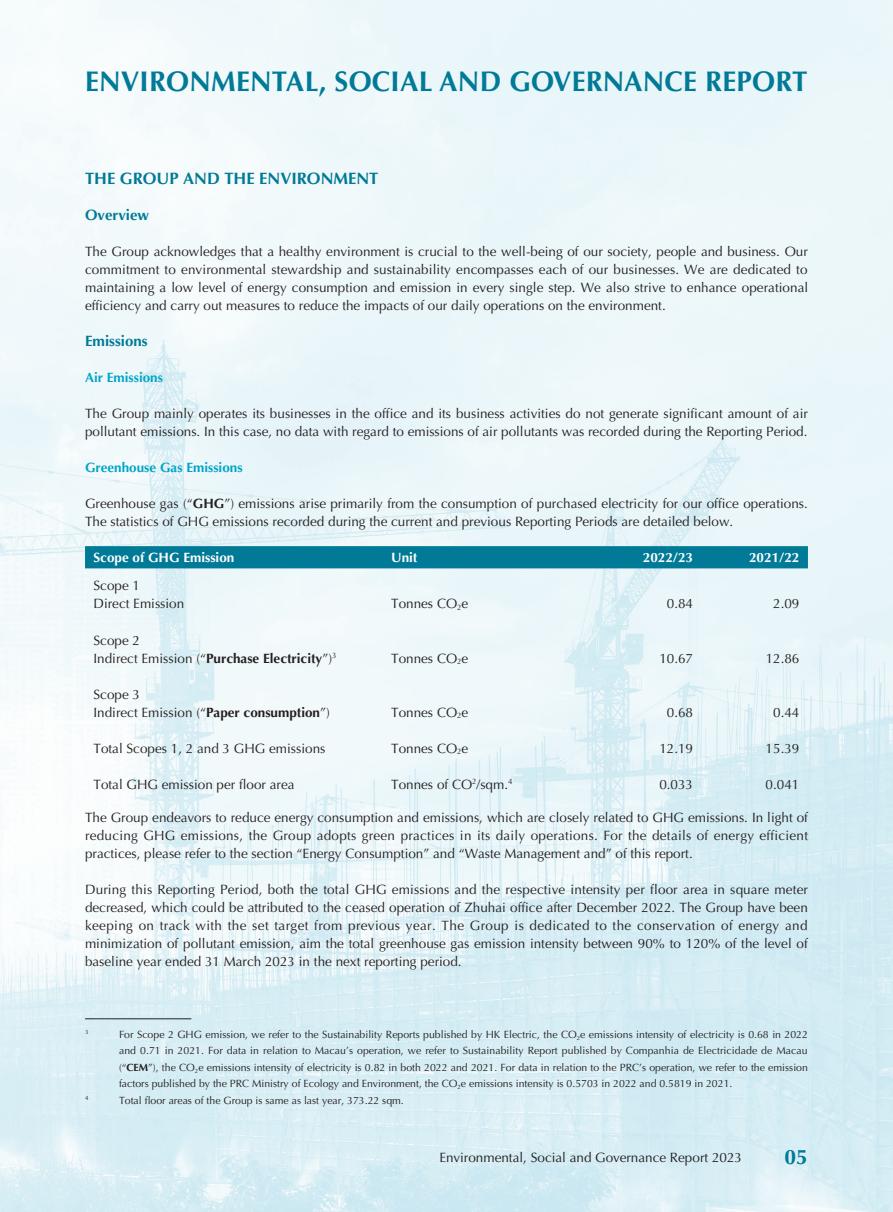
<style>
.page{position:relative;width:893px;height:1212px;background:#fff}
.page>*{position:absolute;margin:0;border:0;box-sizing:border-box;transform-origin:0 0}
.t1{font:700 28.5px "Optima LT Std";letter-spacing:.01em;color:#007a96}
.t2{font:700 21px "Optima LT Std";color:#007a96}
._01_H1{font:700 16.5px "Optima LT Std";color:#007a96}
._02_H2{font:700 15px "Optima LT Std";color:#007a96}
._00_txt{font:13.5px/18px "Optima LT Std";color:#231f20;text-align:justify}
._50_Table_txt{font:13.5px "Optima LT Std";color:#231f20}
._50_Table_txt-2{font:700 13.5px "Optima LT Std";color:#fff}
._03_H3{font:700 13.5px "Optima LT Std";color:#00a5c7}
._06_Notes{font:10.5px/16.5px "Optima LT Std";color:#231f20;text-align:justify}
._06_Notes-2{font:6.15px "Optima LT Std";color:#231f20}
.s1{font-weight:700}
</style>
<div class="page">
<img style="left:0;top:0;width:893px;height:1212px">
<div style="left:85px;top:546px;width:723px;height:22px;background:#007a96"></div>
<hr style="left:85px;top:1018px;width:106px;height:1px;background:#231f20">
<h1 class="t1" style="left:85px;top:65px;width:724px">ENVIRONMENTAL, SOCIAL AND GOVERNANCE REPORT</h1>
<p class="_01_H1" style="left:85px;top:169px;width:295px">THE GROUP AND THE ENVIRONMENT</p>
<p class="_02_H2" style="left:85px;top:206px;width:66px">Overview</p>
<p class="_00_txt" style="left:85px;top:242px;width:725px">The Group acknowledges that a healthy environment is crucial to the well-being of our society, people and business. Our commitment to environmental stewardship and sustainability encompasses each of our businesses. We are dedicated to maintaining a low level of energy consumption and emission in every single step. We also strive to enhance operational efficiency and carry out measures to reduce the impacts of our daily operations on the environment.</p>
<p class="_02_H2" style="left:85px;top:332px;width:64px">Emissions</p>
<p class="_03_H3" style="left:85px;top:369px;width:80px">Air Emissions</p>
<p class="_00_txt" style="left:85px;top:404px;width:724px">The Group mainly operates its businesses in the office and its business activities do not generate significant amount of air pollutant emissions. In this case, no data with regard to emissions of air pollutants was recorded during the Reporting Period.</p>
<p class="_03_H3" style="left:85px;top:459px;width:159px">Greenhouse Gas Emissions</p>
<p class="_00_txt" style="left:85px;top:494px;width:724px">Greenhouse gas (“<span class="s1">GHG</span>”) emissions arise primarily from the consumption of purchased electricity for our office operations.<br>The statistics of GHG emissions recorded during the current and previous Reporting Periods are detailed below.</p>
<p class="_50_Table_txt-2" style="left:94px;top:549px;width:142px">Scope of GHG Emission</p>
<p class="_50_Table_txt-2" style="left:391px;top:549px;width:28px">Unit</p>
<p class="_50_Table_txt-2" style="left:643px;top:549px;width:52px">2022/23</p>
<p class="_50_Table_txt-2" style="left:749px;top:549px;width:52px">2021/22</p>
<p class="_50_Table_txt" style="left:94px;top:578px;width:48px">Scope 1</p>
<p class="_50_Table_txt" style="left:94px;top:596px;width:92px">Direct Emission</p>
<p class="_50_Table_txt" style="left:391px;top:596px;width:79px">Tonnes CO<sub>2</sub>e</p>
<p class="_50_Table_txt" style="left:667px;top:596px;width:28px">0.84</p>
<p class="_50_Table_txt" style="left:773px;top:596px;width:28px">2.09</p>
<p class="_50_Table_txt" style="left:94px;top:632px;width:48px">Scope 2</p>
<p class="_50_Table_txt" style="left:94px;top:650px;width:244px">Indirect Emission (“<span class="s1">Purchase Electricity</span>”)<sup>3</sup></p>
<p class="_50_Table_txt" style="left:391px;top:650px;width:79px">Tonnes CO<sub>2</sub>e</p>
<p class="_50_Table_txt" style="left:659px;top:650px;width:35px">10.67</p>
<p class="_50_Table_txt" style="left:766px;top:650px;width:35px">12.86</p>
<p class="_50_Table_txt" style="left:94px;top:686px;width:48px">Scope 3</p>
<p class="_50_Table_txt" style="left:94px;top:704px;width:238px">Indirect Emission (“<span class="s1">Paper consumption</span>”)</p>
<p class="_50_Table_txt" style="left:391px;top:704px;width:79px">Tonnes CO<sub>2</sub>e</p>
<p class="_50_Table_txt" style="left:667px;top:704px;width:28px">0.68</p>
<p class="_50_Table_txt" style="left:773px;top:704px;width:28px">0.44</p>
<p class="_50_Table_txt" style="left:94px;top:740px;width:233px">Total Scopes 1, 2 and 3 GHG emissions</p>
<p class="_50_Table_txt" style="left:391px;top:740px;width:79px">Tonnes CO<sub>2</sub>e</p>
<p class="_50_Table_txt" style="left:659px;top:740px;width:35px">12.19</p>
<p class="_50_Table_txt" style="left:766px;top:740px;width:35px">15.39</p>
<p class="_50_Table_txt" style="left:94px;top:776px;width:203px">Total GHG emission per floor area</p>
<p class="_50_Table_txt" style="left:391px;top:776px;width:123px">Tonnes of CO<sup>2</sup>/sqm.<sup>4</sup></p>
<p class="_50_Table_txt" style="left:659px;top:776px;width:35px">0.033</p>
<p class="_50_Table_txt" style="left:766px;top:776px;width:35px">0.041</p>
<p class="_00_txt" style="left:85px;top:809px;width:725px">The Group endeavors to reduce energy consumption and emissions, which are closely related to GHG emissions. In light of reducing GHG emissions, the Group adopts green practices in its daily operations. For the details of energy efficient practices, please refer to the section “Energy Consumption” and “Waste Management and” of this report.</p>
<p class="_00_txt" style="left:85px;top:881px;width:725px">During this Reporting Period, both the total GHG emissions and the respective intensity per floor area in square meter decreased, which could be attributed to the ceased operation of Zhuhai office after December 2022. The Group have been keeping on track with the set target from previous year. The Group is dedicated to the conservation of energy and minimization of pollutant emission, aim the total greenhouse gas emission intensity between 90% to 120% of the level of baseline year ended 31 March 2023 in the next reporting period.</p>
<p class="_06_Notes-2" style="left:85px;top:1029px;width:5px">3</p>
<p class="_06_Notes" style="left:119px;top:1026px;width:690px">For Scope 2 GHG emission, we refer to the Sustainability Reports published by HK Electric, the CO<sub>2</sub>e emissions intensity of electricity is 0.68 in 2022 and 0.71 in 2021. For data in relation to Macau’s operation, we refer to Sustainability Report published by Companhia de Electricidade de Macau (“<span class="s1">CEM</span>”), the CO<sub>2</sub>e emissions intensity of electricity is 0.82 in both 2022 and 2021. For data in relation to the PRC’s operation, we refer to the emission factors published by the PRC Ministry of Ecology and Environment, the CO<sub>2</sub>e emissions intensity is 0.5703 in 2022 and 0.5819 in 2021.</p>
<p class="_06_Notes-2" style="left:85px;top:1095px;width:5px">4</p>
<p class="_06_Notes" style="left:119px;top:1092px;width:286px">Total floor areas of the Group is same as last year, 373.22 sqm.</p>
<p class="_00_txt" style="left:439px;top:1149px;width:304px">Environmental, Social and Governance Report 2023</p>
<h2 class="t2" style="left:785px;top:1144px;width:25px">05</h2>
</div>
